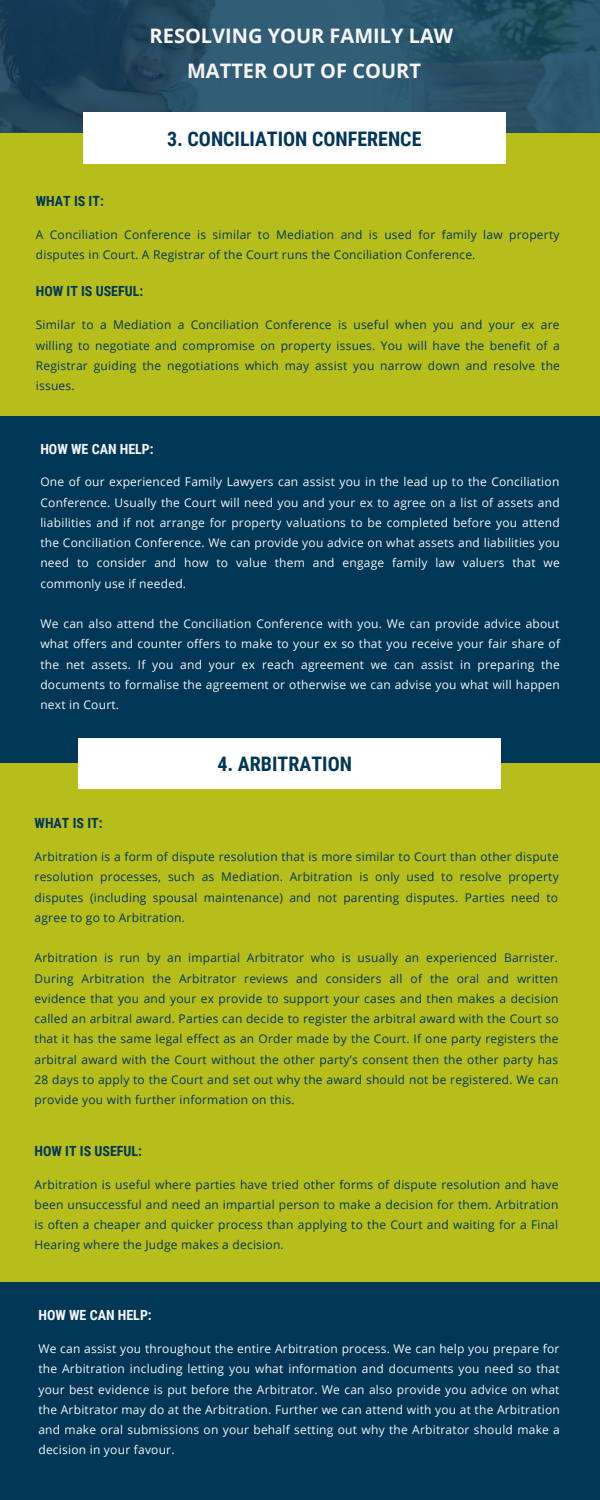
<style>
.page{position:relative;width:600px;height:1500px;background:#003656}
.page>*{position:absolute;margin:0;border:0;box-sizing:border-box;transform-origin:0 0}
.t1{font:700 20px/34.5px "Open Sans";color:#f6f6f6;text-align:center}
.t2{font:700 20px "Roboto Condensed";color:#003656}
.t3{font:700 14px "Roboto Condensed";color:#003656}
.t4{font:700 14px "Roboto Condensed";color:#f6f6f6}
.t5{font:12px/20.2px "Open Sans";letter-spacing:.02em;color:#003656;text-align:justify}
.t6{font:12px/20.2px "Open Sans";letter-spacing:.02em;color:#f6f6f6;text-align:justify}
</style>
<div class="page">
<div style="left:0;top:132px;width:600px;height:284px;background:#b7be1c"></div>
<svg style="left:0;top:0;width:600px;height:132px;background:#274f66"></svg>
<div style="left:83px;top:112px;width:423px;height:52px;background:#fff"></div>
<div style="left:0;top:763px;width:600px;height:519px;background:#b7be1c"></div>
<div style="left:78px;top:738px;width:423px;height:51px;background:#fff"></div>
<h1 class="t1" style="left:150px;top:18px;width:305px">RESOLVING YOUR FAMILY LAW<br>MATTER OUT OF COURT</h1>
<h1 class="t2" style="left:167px;top:127px;width:256px">3. CONCILIATION CONFERENCE</h1>
<p class="t3" style="left:36px;top:193px;width:70px">WHAT IS IT:</p>
<p class="t5" style="left:36px;top:224px;width:525px">A Conciliation Conference is similar to Mediation and is used for family law property disputes in Court. A Registrar of the Court runs the Conciliation Conference.</p>
<p class="t3" style="left:36px;top:283px;width:109px">HOW IT IS USEFUL:</p>
<p class="t5" style="left:36px;top:315px;width:526px">Similar to a Mediation a Conciliation Conference is useful when you and your ex are willing to negotiate and compromise on property issues. You will have the benefit of a Registrar guiding the negotiations which may assist you narrow down and resolve the issues.</p>
<p class="t4" style="left:40px;top:441px;width:115px">HOW WE CAN HELP:</p>
<p class="t6" style="left:40px;top:472px;width:521px">One of our experienced Family Lawyers can assist you in the lead up to the Conciliation Conference. Usually the Court will need you and your ex to agree on a list of assets and liabilities and if not arrange for property valuations to be completed before you attend the Conciliation Conference. We can provide you advice on what assets and liabilities you need to consider and how to value them and engage family law valuers that we commonly use if needed.</p>
<p class="t6" style="left:40px;top:613px;width:521px">We can also attend the Conciliation Conference with you. We can provide advice about what offers and counter offers to make to your ex so that you receive your fair share of the net assets. If you and your ex reach agreement we can assist in preparing the documents to formalise the agreement or otherwise we can advise you what will happen next in Court.</p>
<h1 class="t2" style="left:217px;top:752px;width:136px">4. ARBITRATION</h1>
<p class="t3" style="left:35px;top:815px;width:70px">WHAT IS IT:</p>
<p class="t5" style="left:35px;top:846px;width:526px">Arbitration is a form of dispute resolution that is more similar to Court than other dispute resolution processes, such as Mediation. Arbitration is only used to resolve property disputes (including spousal maintenance) and not parenting disputes. Parties need to agree to go to Arbitration.</p>
<p class="t5" style="left:35px;top:948px;width:526px">Arbitration is run by an impartial Arbitrator who is usually an experienced Barrister.<br>During Arbitration the Arbitrator reviews and considers all of the oral and written evidence that you and your ex provide to support your cases and then makes a decision called an arbitral award. Parties can decide to register the arbitral award with the Court so that it has the same legal effect as an Order made by the Court. If one party registers the arbitral award with the Court without the other party’s consent then the other party has 28 days to apply to the Court and set out why the award should not be registered. We can provide you with further information on this.</p>
<p class="t3" style="left:35px;top:1143px;width:109px">HOW IT IS USEFUL:</p>
<p class="t5" style="left:35px;top:1174px;width:525px">Arbitration is useful where parties have tried other forms of dispute resolution and have been unsuccessful and need an impartial person to make a decision for them. Arbitration is often a cheaper and quicker process than applying to the Court and waiting for a Final Hearing where the Judge makes a decision.</p>
<p class="t4" style="left:38px;top:1307px;width:115px">HOW WE CAN HELP:</p>
<p class="t6" style="left:38px;top:1338px;width:523px">We can assist you throughout the entire Arbitration process. We can help you prepare for the Arbitration including letting you what information and documents you need so that your best evidence is put before the Arbitrator. We can also provide you advice on what the Arbitrator may do at the Arbitration. Further we can attend with you at the Arbitration and make oral submissions on your behalf setting out why the Arbitrator should make a decision in your favour.</p>
</div>
